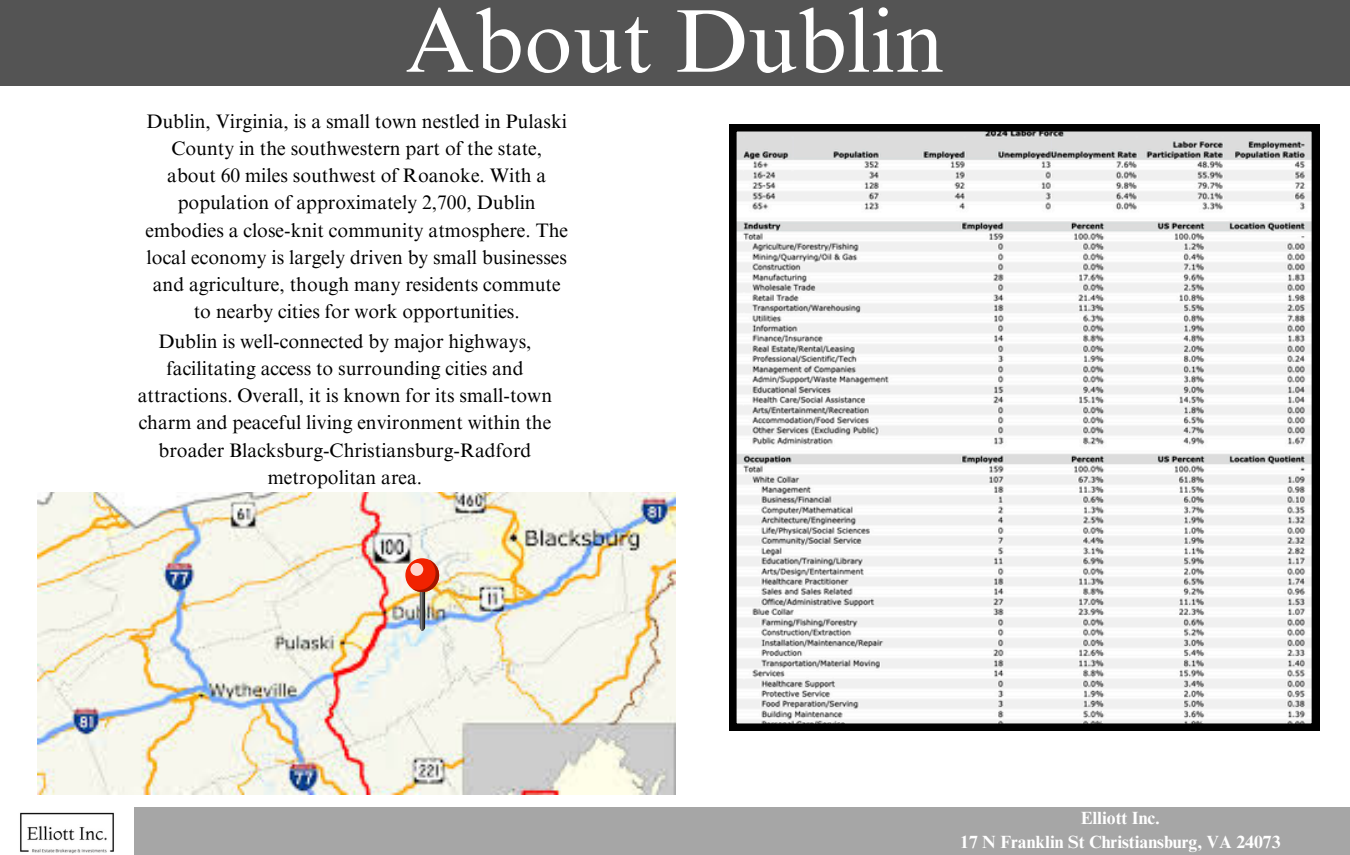
<style>
.page{position:relative;width:1350px;height:855px;background:#fff}
.page>*{position:absolute;margin:0;border:0;box-sizing:border-box;transform-origin:0 0}
.t1{font:89.5px "Times NRMT Pro";color:#fff}
.t2{font:19.5px/27.2px "Times NRMT Pro";color:#000;text-align:center}
.t3{font:700 17.75px/24px "Times NRMT Pro";color:#fff;text-align:center}
</style>
<div class="page">
<div style="left:0;top:808px;width:1350px;height:47px;background:#a6a6a6"></div>
<img style="left:0;top:808px;width:133px;height:47px">
<div style="left:0;top:0;width:1350px;height:86px;background:#545454"></div>
<svg style="left:729px;top:124px;width:590px;height:607px"></svg>
<img style="left:38px;top:492px;width:637px;height:302px">
<svg style="left:405px;top:558px;width:34px;height:34px"></svg>
<img style="left:412px;top:560px;width:27px;height:71px">
<div style="left:410px;top:563px;width:13px;height:13px;background:#ffd6cf;border-radius:50%"></div>
<p class="t1" style="left:405px;top:8px;width:541px">About Dublin</p>
<p class="t2" style="left:146px;top:110px;width:424px">Dublin, Virginia, is a small town nestled in Pulaski County in the southwestern part of the state, about 60 miles southwest of Roanoke. With a population of approximately 2,700, Dublin embodies a close-knit community atmosphere. The local economy is largely driven by small businesses and agriculture, though many residents commute to nearby cities for work opportunities.</p>
<p class="t2" style="left:138px;top:330px;width:416px">Dublin is well-connected by major highways, facilitating access to surrounding cities and attractions. Overall, it is known for its small-town charm and peaceful living environment within the broader Blacksburg-Christiansburg-Radford metropolitan area.</p>
<p class="t3" style="left:960px;top:808px;width:322px">Elliott Inc.<br>17 N Franklin St Christiansburg, VA 24073</p>
</div>
